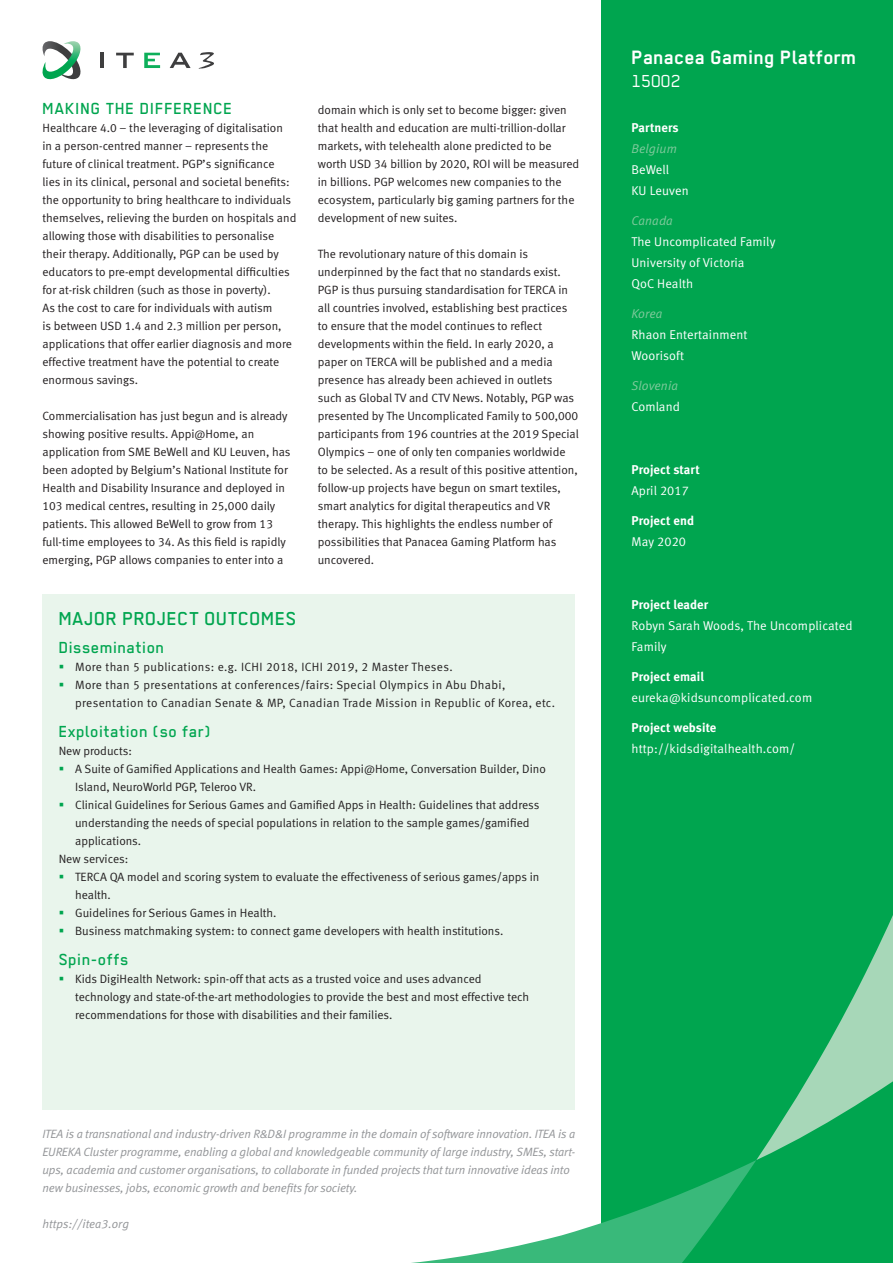
<style>
.page{position:relative;width:893px;height:1263px;background:#fff}
.page>*{position:absolute;margin:0;border:0;box-sizing:border-box;transform-origin:0 0}
.body{font:700 21.75px "Regular";letter-spacing:.01em;color:#fff}
.header-1{font:500 21px "Regular";letter-spacing:.01em;color:#00a54f}
.body-2{font:19.5px "Regular";letter-spacing:.01em;color:#fff}
.header-1-2{font:500 18px "Regular";letter-spacing:.03em;color:#00a54f}
.body-3{font:500 18px "Regular";letter-spacing:.03em;color:#00a54f}
.body-4{font:12.75px/21px "Meta Normal LF";letter-spacing:.01em;color:#fff}
.body-5{font:12.75px/21px "Meta Bold LF";letter-spacing:.01em;color:#fff}
.body-6{font:italic 12.75px "Meta Normal LF";letter-spacing:.01em;color:#80ca9c}
.body-7{font:12px/18px "Meta Normal LF";color:#231f20}
.body-8{font:italic 12px/18px "Meta Normal LF";letter-spacing:-.01em;color:#939598}
.body-9{font:12px/18px "Meta Normal LF";letter-spacing:.03em;color:#231f20}
.body_opsomming{font:12px "Meta Normal LF";color:#231f20}
.s1{font-family:"Meta Normal LF";font-style:italic;color:#80ca9c}
</style>
<div class="page">
<div style="left:602px;top:0;width:291px;height:1263px;background:#00a54f"></div>
<svg style="left:756px;top:915px;width:137px;height:245px"></svg>
<svg style="left:411px;top:1160px;width:345px;height:103px"></svg>
<div style="left:43px;top:594px;width:532px;height:516px;background:#e9f5ec"></div>
<svg style="left:42px;top:41px;width:39px;height:39px"></svg>
<hr style="left:101px;top:53px;width:3px;height:15px;background:#3e3e3f">
<svg style="left:116px;top:53px;width:18px;height:15px"></svg>
<svg style="left:170px;top:53px;width:21px;height:15px"></svg>
<svg style="left:144px;top:53px;width:16px;height:15px"></svg>
<svg style="left:199px;top:52px;width:15px;height:17px"></svg>
<p class="body-3" style="left:43px;top:98px;width:192px">MAKING THE DIFFERENCE</p>
<p class="body-7" style="left:43px;top:118px;width:255px">Healthcare 4.0 – the leveraging of digitalisation<br>in a person-centred manner – represents the future of clinical treatment. PGP’s significance<br>lies in its clinical, personal and societal benefits: the opportunity to bring healthcare to individuals themselves, relieving the burden on hospitals and allowing those with disabilities to personalise their therapy. Additionally, PGP can be used by educators to pre-empt developmental difficulties for at-risk children (such as those in poverty).<br>As the cost to care for individuals with autism<br>is between USD 1.4 and 2.3 million per person, applications that offer earlier diagnosis and more effective treatment have the potential to create enormous savings.</p>
<p class="body-7" style="left:43px;top:406px;width:249px">Commercialisation has just begun and is already showing positive results. Appi@Home, an application from SME BeWell and KU Leuven, has been adopted by Belgium’s National Institute for Health and Disability Insurance and deployed in 103 medical centres, resulting in 25,000 daily patients. This allowed BeWell to grow from 13 full-time employees to 34. As this field is rapidly emerging, PGP allows companies to enter into a</p>
<p class="header-1" style="left:59px;top:607px;width:240px">MAJOR PROJECT OUTCOMES</p>
<p class="body-7" style="left:318px;top:100px;width:263px">domain which is only set to become bigger: given that health and education are multi-trillion-dollar markets, with telehealth alone predicted to be worth USD 34 billion by 2020, ROI will be measured in billions. PGP welcomes new companies to the ecosystem, particularly big gaming partners for the development of new suites.</p>
<p class="body-7" style="left:318px;top:244px;width:263px">The revolutionary nature of this domain is underpinned by the fact that no standards exist.<br>PGP is thus pursuing standardisation for TERCA in all countries involved, establishing best practices to ensure that the model continues to reflect developments within the field. In early 2020, a paper on TERCA will be published and a media presence has already been achieved in outlets such as Global TV and CTV News. Notably, PGP was presented by The Uncomplicated Family to 500,000 participants from 196 countries at the 2019 Special Olympics – one of only ten companies worldwide<br>to be selected. As a result of this positive attention, follow-up projects have begun on smart textiles, smart analytics for digital therapeutics and VR therapy. This highlights the endless number of possibilities that Panacea Gaming Platform has uncovered.</p>
<p class="header-1-2" style="left:59px;top:638px;width:107px">Dissemination</p>
<p class="body-9" style="left:75px;top:658px;width:379px">More than 5 publications: e.g. ICHI 2018, ICHI 2019, 2 Master Theses.</p>
<p class="body-9" style="left:75px;top:676px;width:481px">More than 5 presentations at conferences/fairs: Special Olympics in Abu Dhabi, presentation to Canadian Senate &amp; MP, Canadian Trade Mission in Republic of Korea, etc.</p>
<p class="header-1-2" style="left:59px;top:722px;width:154px">Exploitation (so far)</p>
<p class="body_opsomming" style="left:59px;top:744px;width:75px">New products:</p>
<p class="body-7" style="left:75px;top:760px;width:472px">A Suite of Gamified Applications and Health Games: Appi@Home, Conversation Builder, Dino<br>Island, NeuroWorld PGP, Teleroo VR.</p>
<p class="body-7" style="left:75px;top:796px;width:466px">Clinical Guidelines for Serious Games and Gamified Apps in Health: Guidelines that address understanding the needs of special populations in relation to the sample games/gamified applications.</p>
<p class="body_opsomming" style="left:59px;top:852px;width:71px">New services:</p>
<p class="body-7" style="left:75px;top:868px;width:466px">TERCA QA model and scoring system to evaluate the effectiveness of serious games/apps in health.</p>
<p class="body-7" style="left:75px;top:904px;width:203px">Guidelines for Serious Games in Health.</p>
<p class="body-7" style="left:75px;top:922px;width:430px">Business matchmaking system: to connect game developers with health institutions.</p>
<p class="header-1-2" style="left:59px;top:950px;width:71px">Spin-offs</p>
<p class="body-7" style="left:75px;top:970px;width:455px">Kids DigiHealth Network: spin-off that acts as a trusted voice and uses advanced technology and state-of-the-art methodologies to provide the best and most effective tech recommendations for those with disabilities and their families.</p>
<p class="body-8" style="left:43px;top:1125px;width:534px">ITEA is a transnational and industry-driven R&amp;D&amp;I programme in the domain of software innovation. ITEA is a EUREKA Cluster programme, enabling a global and knowledgeable community of large industry, SMEs, start&shy;ups, academia and customer organisations, to collaborate in funded projects that turn innovative ideas into new businesses, jobs, economic growth and benefits for society.</p>
<p class="body-8" style="left:43px;top:1215px;width:88px">https://itea3.org</p>
<p class="body" style="left:631px;top:45px;width:227px">Panacea Gaming Platform</p>
<p class="body-2" style="left:631px;top:70px;width:50px">15002</p>
<p class="body-5" style="left:631px;top:117px;width:49px">Partners<br><span class="s1">Belgium</span></p>
<p class="body-4" style="left:631px;top:159px;width:39px">BeWell</p>
<p class="body-4" style="left:631px;top:180px;width:59px">KU Leuven</p>
<p class="body-6" style="left:631px;top:214px;width:43px">Canada</p>
<p class="body-4" style="left:631px;top:231px;width:145px">The Uncomplicated Family</p>
<p class="body-4" style="left:631px;top:252px;width:115px">University of Victoria</p>
<p class="body-4" style="left:631px;top:273px;width:63px">QoC Health</p>
<p class="body-6" style="left:631px;top:307px;width:33px">Korea</p>
<p class="body-4" style="left:631px;top:324px;width:118px">Rhaon Entertainment</p>
<p class="body-4" style="left:631px;top:345px;width:54px">Woorisoft</p>
<p class="body-6" style="left:631px;top:379px;width:48px">Slovenia</p>
<p class="body-4" style="left:631px;top:396px;width:50px">Comland</p>
<p class="body-5" style="left:631px;top:459px;width:70px">Project start</p>
<p class="body-4" style="left:631px;top:480px;width:59px">April 2017</p>
<p class="body-5" style="left:631px;top:510px;width:64px">Project end</p>
<p class="body-4" style="left:631px;top:531px;width:56px">May 2020</p>
<p class="body-5" style="left:631px;top:594px;width:78px">Project leader</p>
<p class="body-4" style="left:631px;top:615px;width:223px">Robyn Sarah Woods, The Uncomplicated<br>Family</p>
<p class="body-5" style="left:631px;top:666px;width:74px">Project email</p>
<p class="body-4" style="left:631px;top:687px;width:182px">eureka@kidsuncomplicated.com</p>
<p class="body-5" style="left:631px;top:717px;width:86px">Project website</p>
<p class="body-4" style="left:631px;top:738px;width:165px">http://kidsdigitalhealth.com/</p>
</div>
